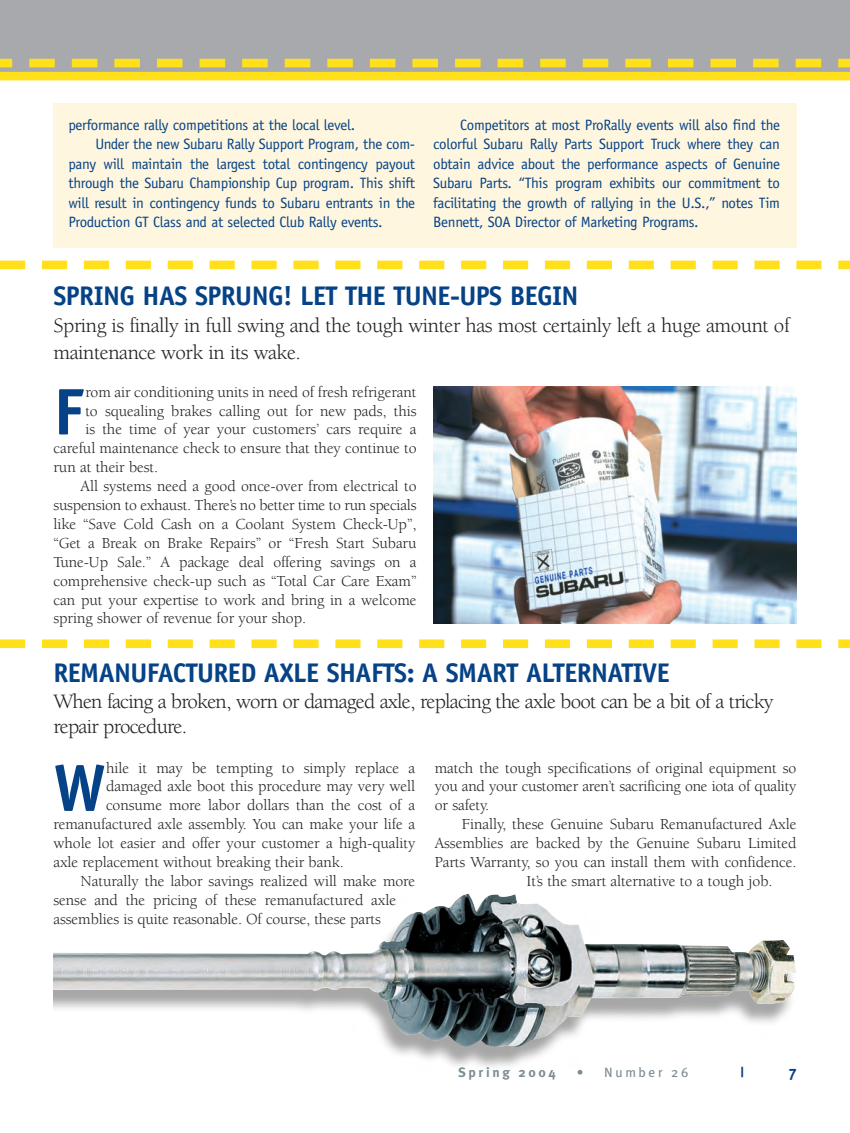
<style>
.page{position:relative;width:850px;height:1133px;background:#fff}
.page>*{position:absolute;margin:0;border:0;box-sizing:border-box;transform-origin:0 0}
.t1{font:700 66px "Officina Sans";color:#054286}
.t2{font:700 27px "Officina Sans";letter-spacing:-.02em;color:#054286}
.t3{font:21px/27px "Berkeley";letter-spacing:-.02em;color:#231f20}
.t4{font:15.75px/18.9px "Berkeley";letter-spacing:-.005em;color:#231f20;text-align:justify}
.t5{font:700 15.75px "Meta Plus";color:#054286}
.t6{font:15px/19.5px "Officina Sans";letter-spacing:-.02em;color:#054286;text-align:justify}
.t7{font:700 13.5px "Meta Plus";letter-spacing:.195em;color:#7b8c95}
.t8{font:13.5px "Meta Plus";letter-spacing:.195em;color:#7b8c95}
.t9{font:700 13.5px "Meta Plus";color:#054286}
.s1{font-weight:700}
</style>
<div class="page">
<div style="left:0;top:0;width:849px;height:76px;background:#a8a9ad"></div>
<div style="left:53px;top:103px;width:743px;height:144px;background:#fef6df"></div>
<svg style="left:0;top:59px;width:822px;height:8px"></svg>
<div style="left:838px;top:59px;width:11px;height:8px;background:#ffe01b"></div>
<div style="left:0;top:72px;width:849px;height:8px;background:#ffe01b"></div>
<svg style="left:25px;top:639px;width:797px;height:9px"></svg>
<div style="left:0;top:639px;width:25px;height:9px;background:#ffe01b"></div>
<div style="left:838px;top:639px;width:11px;height:9px;background:#ffe01b"></div>
<svg style="left:25px;top:261px;width:797px;height:8px"></svg>
<div style="left:0;top:261px;width:25px;height:8px;background:#ffe01b"></div>
<div style="left:838px;top:261px;width:11px;height:8px;background:#ffe01b"></div>
<img style="left:433px;top:386px;width:363px;height:238px">
<img style="left:53px;top:894px;width:743px;height:154px">
<p class="t6" style="left:68px;top:116px;width:288px">performance rally competitions at the local level.</p>
<p class="t6" style="left:95px;top:135px;width:321px">Under the new Subaru Rally Support Program, the com-</p>
<p class="t6" style="left:68px;top:155px;width:348px">pany will maintain the largest total contingency payout</p>
<p class="t6" style="left:68px;top:174px;width:348px">through the Subaru Championship Cup program. This shift</p>
<p class="t6" style="left:68px;top:194px;width:348px">will result in contingency funds to Subaru entrants in the</p>
<p class="t6" style="left:68px;top:213px;width:316px">Production GT Class and at selected Club Rally events.</p>
<p class="t6" style="left:433px;top:116px;width:348px;text-indent:27px">Competitors at most ProRally events will also find the colorful Subaru Rally Parts Support Truck where they can obtain advice about the performance aspects of Genuine Subaru Parts. “This program exhibits our commitment to facilitating the growth of rallying in the U.S.,” notes Tim Bennett, SOA Director of Marketing Programs.</p>
<h2 class="t2" style="left:53px;top:286px;width:526px">SPRING HAS SPRUNG! LET THE TUNE-UPS BEGIN</h2>
<h3 class="t3" style="left:53px;top:314px;width:737px">Spring is finally in full swing and the tough winter has most certainly left a huge amount of maintenance work in its wake.</h3>
<h1 class="t1" style="left:53px;top:387px;width:32px">F</h1>
<p class="t4" style="left:85px;top:384px;width:332px">rom air conditioning units in need of fresh refrigerant</p>
<p class="t4" style="left:85px;top:402px;width:332px">to squealing brakes calling out for new pads, this</p>
<p class="t4" style="left:85px;top:421px;width:332px">is the time of year your customers’ cars require a</p>
<p class="t4" style="left:53px;top:440px;width:364px">careful maintenance check to ensure that they continue to</p>
<p class="t4" style="left:53px;top:459px;width:106px">run at their best.</p>
<p class="t4" style="left:80px;top:478px;width:337px">All systems need a good once-over from electrical to</p>
<p class="t4" style="left:53px;top:497px;width:364px">suspension to exhaust. There’s no better time to run specials</p>
<p class="t4" style="left:53px;top:516px;width:364px">like “Save Cold Cash on a Coolant System Check-Up”,</p>
<p class="t4" style="left:53px;top:535px;width:364px">“Get a Break on Brake Repairs” or “Fresh Start Subaru</p>
<p class="t4" style="left:53px;top:554px;width:364px">Tune-Up Sale.” A package deal offering savings on a</p>
<p class="t4" style="left:53px;top:573px;width:364px">comprehensive check-up such as “Total Car Care Exam”</p>
<p class="t4" style="left:53px;top:591px;width:364px">can put your expertise to work and bring in a welcome</p>
<p class="t4" style="left:53px;top:610px;width:254px">spring shower of revenue for your shop.</p>
<h2 class="t2" style="left:53px;top:663px;width:617px">REMANUFACTURED AXLE SHAFTS: A SMART ALTERNATIVE</h2>
<h3 class="t3" style="left:53px;top:690px;width:721px;line-height:25.5px">When facing a broken, worn or damaged axle, replacing the axle boot can be a bit of a tricky repair procedure.</h3>
<h1 class="t1" style="left:53px;top:763px;width:54px">W</h1>
<p class="t4" style="left:106px;top:759px;width:311px">hile it may be tempting to simply replace a</p>
<p class="t4" style="left:106px;top:778px;width:311px">damaged axle boot this procedure may very well</p>
<p class="t4" style="left:106px;top:797px;width:311px">consume more labor dollars than the cost of a</p>
<p class="t4" style="left:53px;top:816px;width:363px">remanufactured axle assembly. You can make your life a</p>
<p class="t4" style="left:53px;top:835px;width:363px">whole lot easier and offer your customer a high-quality</p>
<p class="t4" style="left:53px;top:854px;width:292px">axle replacement without breaking their bank.</p>
<p class="t4" style="left:80px;top:873px;width:336px">Naturally the labor savings realized will make more</p>
<p class="t4" style="left:53px;top:892px;width:344px">sense and the pricing of these remanufactured axle</p>
<p class="t4" style="left:53px;top:911px;width:329px">assemblies is quite reasonable. Of course, these parts</p>
<p class="t4" style="left:434px;top:759px;width:363px">match the tough specifications of original equipment so you and your customer aren’t sacrificing one iota of quality or safety.</p>
<p class="t4" style="left:461px;top:816px;width:336px">Finally, these Genuine Subaru Remanufactured Axle</p>
<p class="t4" style="left:434px;top:835px;width:363px">Assemblies are backed by the Genuine Subaru Limited</p>
<p class="t4" style="left:434px;top:854px;width:363px">Parts Warranty, so you can install them with confidence.</p>
<p class="t4" style="left:526px;top:873px;width:247px">It’s the smart alternative to a tough job.</p>
<p class="t7" style="left:458px;top:1065px;width:99px">Spring 2004</p>
<p class="t8" style="left:576px;top:1065px;width:113px"><span class="s1">•</span> Number 26</p>
<p class="t9" style="left:740px;top:1065px;width:4px">|</p>
<p class="t5" style="left:789px;top:1063px;width:9px">7</p>
</div>
